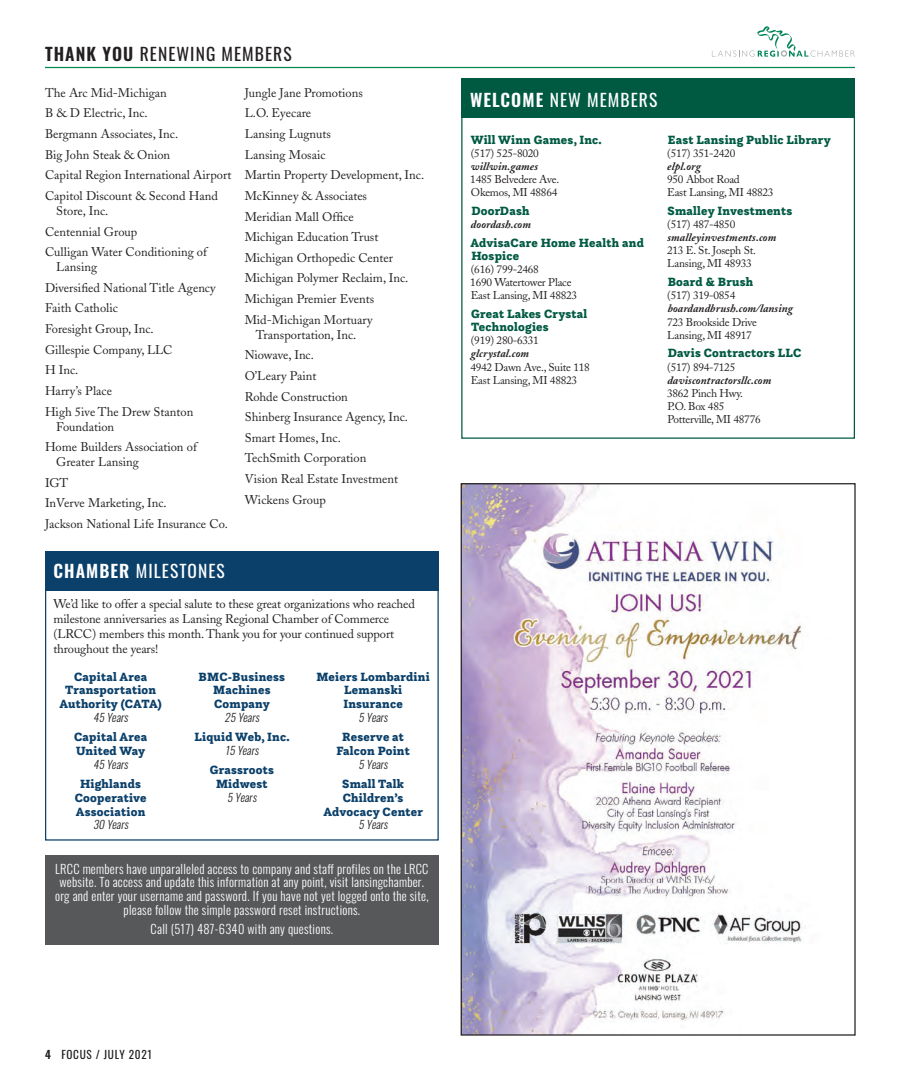
<style>
.page{position:relative;width:900px;height:1080px;background:#fff}
.page>*{position:absolute;margin:0;border:0;box-sizing:border-box;transform-origin:0 0}
.t1{font:17.5px "Oswald";letter-spacing:.06em;color:#fff}
.t2{font:17.5px "Oswald";letter-spacing:.06em;color:#231f20}
.t3{font:12.5px/20.6px "Adobe Caslon";color:#231f20}
.t4{font:300 12.5px/13.8px "Oswald";letter-spacing:.02em;color:#fff;text-align:center}
.t5{font:900 12.5px/13.8px "Questa Slab";letter-spacing:.02em;color:#0b406a;text-align:center}
.t6{font:900 12.5px/13.1px "Questa Slab";letter-spacing:.02em;color:#005a42}
.t7{font:11.25px/13.1px "Adobe Caslon";letter-spacing:-.02em;color:#231f20}
.t8{font:italic 700 11.25px "Adobe Caslon";letter-spacing:.01em;color:#231f20}
.t9{font:italic 300 11.25px "Oswald";color:#231f20}
.t10{font:11.25px "Oswald";letter-spacing:.06em;color:#231f20}
.s1{font-weight:600}
</style>
<div class="page">
<div style="left:461px;top:79px;width:394px;height:39px;background:#005a42"></div>
<hr style="left:45px;top:67px;width:810px;height:1px;background:#008751">
<svg style="left:712px;top:26px;width:143px;height:31px"></svg>
<div style="left:45px;top:551px;width:394px;height:40px;background:#0b406a"></div>
<div style="left:45px;top:855px;width:394px;height:90px;background:#57585a"></div>
<img style="left:463px;top:485px;width:339px;height:549px">
<h1 class="t2" style="left:45px;top:39px;width:248px"><span class="s1">THANK YOU</span> RENEWING MEMBERS</h1>
<p class="t3" style="left:45px;top:82px;width:188px">The Arc Mid-Michigan<br>B &amp; D Electric, Inc.<br>Bergmann Associates, Inc.<br>Big John Steak &amp; Onion<br>Capital Region International Airport<br>Capitol Discount &amp; Second Hand</p>
<p class="t3" style="left:45px;top:201px;width:164px;text-indent:11px">Store, Inc.<br>Centennial Group<br>Culligan Water Conditioning of</p>
<p class="t3" style="left:45px;top:257px;width:172px;text-indent:11px">Lansing<br>Diversified National Title Agency<br>Faith Catholic<br>Foresight Group, Inc.<br>Gillespie Company, LLC<br>H Inc.<br>Harry’s Place<br>High 5ive The Drew Stanton</p>
<p class="t3" style="left:45px;top:416px;width:153px;text-indent:11px">Foundation<br>Home Builders Association of</p>
<p class="t3" style="left:45px;top:452px;width:184px;text-indent:11px">Greater Lansing<br>IGT<br>InVerve Marketing, Inc.<br>Jackson National Life Insurance Co.</p>
<p class="t3" style="left:245px;top:82px;width:181px">Jungle Jane Promotions<br>L.O. Eyecare<br>Lansing Lugnuts<br>Lansing Mosaic<br>Martin Property Development, Inc.<br>McKinney &amp; Associates<br>Meridian Mall Office<br>Michigan Education Trust<br>Michigan Orthopedic Center<br>Michigan Polymer Reclaim, Inc.<br>Michigan Premier Events<br>Mid-Michigan Mortuary</p>
<p class="t3" style="left:245px;top:324px;width:165px;text-indent:11px">Transportation, Inc.<br>Niowave, Inc.<br>O’Leary Paint<br>Rohde Construction<br>Shinberg Insurance Agency, Inc.<br>Smart Homes, Inc.<br>TechSmith Corporation<br>Vision Real Estate Investment<br>Wickens Group</p>
<h1 class="t1" style="left:53px;top:555px;width:173px"><span class="s1">CHAMBER</span> MILESTONES</h1>
<p class="t3" style="left:53px;top:597px;width:363px;line-height:15px">We’d like to offer a special salute to these great organizations who reached milestone anniversaries as Lansing Regional Chamber of Commerce (LRCC) members this month. Thank you for your continued support throughout the years!</p>
<p class="t5" style="left:317px;top:669px;width:115px">Meiers Lombardini<br>Lemanski<br>Insurance</p>
<p class="t9" style="left:359px;top:707px;width:34px">5Years</p>
<p class="t5" style="left:336px;top:730px;width:75px">Reserve at<br>Falcon Point</p>
<p class="t9" style="left:359px;top:754px;width:34px">5Years</p>
<p class="t5" style="left:323px;top:777px;width:101px">Small Talk<br>Children’s<br>Advocacy Center</p>
<p class="t9" style="left:359px;top:815px;width:34px">5Years</p>
<p class="t4" style="left:55px;top:860px;width:375px">LRCC members have unparalleled access to company and staff profiles on the LRCC website. To access and update this information at any point, visit lansingchamber. org and enter your username and password. If you have not yet logged onto the site, please follow the simple password reset instructions.</p>
<p class="t4" style="left:151px;top:921px;width:184px">Call (517) 487-6340 with any questions.</p>
<p class="t5" style="left:59px;top:669px;width:104px">Capital Area<br>Transportation<br>Authority (CATA)</p>
<p class="t9" style="left:93px;top:707px;width:39px">45Years</p>
<p class="t5" style="left:74px;top:730px;width:74px;text-align:left">Capital Area<br>United Way</p>
<p class="t9" style="left:93px;top:754px;width:39px">45Years</p>
<p class="t5" style="left:75px;top:777px;width:73px">Highlands<br>Cooperative<br>Association</p>
<p class="t9" style="left:93px;top:815px;width:40px">30 Years</p>
<p class="t5" style="left:199px;top:669px;width:88px">BMC-Business<br>Machines<br>Company</p>
<p class="t9" style="left:225px;top:707px;width:39px">25Years</p>
<p class="t5" style="left:195px;top:730px;width:97px">Liquid Web, Inc.</p>
<p class="t9" style="left:225px;top:741px;width:38px">15Years</p>
<p class="t5" style="left:210px;top:763px;width:66px">Grassroots<br>Midwest</p>
<p class="t9" style="left:227px;top:787px;width:34px">5Years</p>
<h1 class="t1" style="left:470px;top:84px;width:189px"><span class="s1">WELCOME</span> NEW MEMBERS</h1>
<p class="t6" style="left:471px;top:133px;width:133px">Will Winn Games, Inc.</p>
<p class="t7" style="left:471px;top:147px;width:70px">(517) 525-8020</p>
<p class="t8" style="left:471px;top:160px;width:69px">willwin.games</p>
<p class="t7" style="left:470px;top:173px;width:90px">1485 Belvedere Ave.<br>Okemos, MI 48864</p>
<p class="t6" style="left:471px;top:204px;width:60px">DoorDash</p>
<p class="t8" style="left:471px;top:218px;width:62px">doordash.com</p>
<p class="t6" style="left:470px;top:236px;width:175px">AdvisaCare Home Health and<br>Hospice</p>
<p class="t7" style="left:470px;top:263px;width:108px">(616) 799-2468<br>1690 Watertower Place<br>East Lansing, MI 48823</p>
<p class="t6" style="left:471px;top:307px;width:118px">Great Lakes Crystal<br>Technologies</p>
<p class="t7" style="left:471px;top:334px;width:70px">(919) 280-6331</p>
<p class="t8" style="left:471px;top:347px;width:60px">glcrystal.com</p>
<p class="t7" style="left:470px;top:360px;width:121px">4942 Dawn Ave., Suite 118<br>East Lansing, MI 48823</p>
<p class="t6" style="left:668px;top:133px;width:165px">East Lansing Public Library</p>
<p class="t7" style="left:667px;top:147px;width:70px">(517) 351-2420</p>
<p class="t8" style="left:667px;top:160px;width:35px">elpl.org</p>
<p class="t7" style="left:667px;top:173px;width:108px">950 Abbot Road<br>East Lansing, MI 48823</p>
<p class="t6" style="left:668px;top:204px;width:126px">Smalley Investments</p>
<p class="t7" style="left:667px;top:218px;width:70px">(517) 487-4850</p>
<p class="t8" style="left:667px;top:231px;width:110px">smalleyinvestments.com</p>
<p class="t7" style="left:667px;top:244px;width:91px">213 E. St. Joseph St.<br>Lansing, MI 48933</p>
<p class="t6" style="left:668px;top:275px;width:87px">Board &amp; Brush</p>
<p class="t7" style="left:667px;top:289px;width:70px">(517) 319-0854</p>
<p class="t8" style="left:668px;top:302px;width:127px">boardandbrush.com/lansing</p>
<p class="t7" style="left:667px;top:315px;width:92px">723 Brookside Drive<br>Lansing, MI 48917</p>
<p class="t6" style="left:668px;top:347px;width:135px">Davis Contractors LLC</p>
<p class="t7" style="left:667px;top:360px;width:70px">(517) 894-7125</p>
<p class="t8" style="left:667px;top:374px;width:106px">daviscontractorsllc.com</p>
<p class="t7" style="left:667px;top:387px;width:95px">3862 Pinch Hwy.<br>P.O. Box 485<br>Potterville, MI 48776</p>
<p class="t10" style="left:45px;top:1044px;width:108px"><span class="s1">4</span> FOCUS / JULY 2021</p>
</div>
